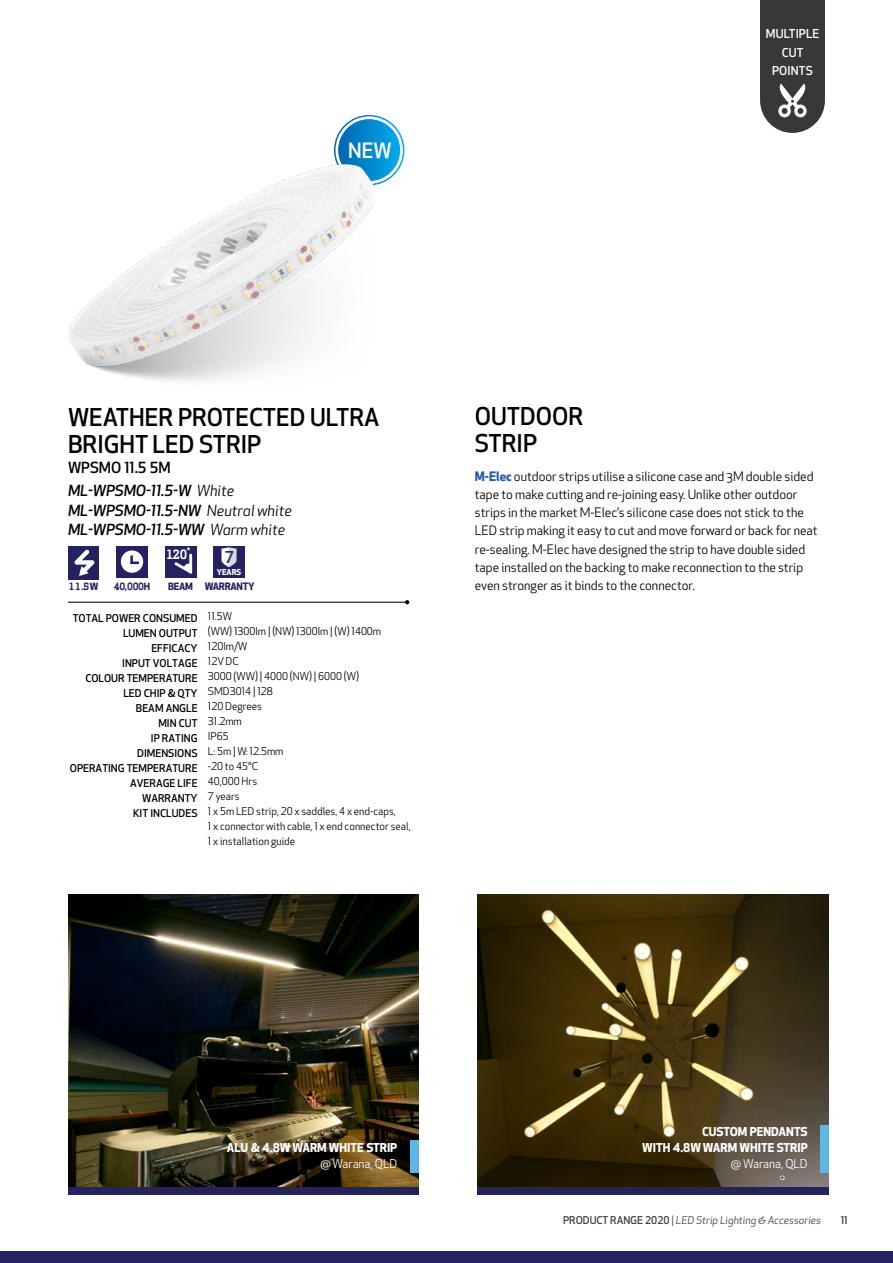
<style>
.page{position:relative;width:893px;height:1263px;background:#fff}
.page>*{position:absolute;margin:0;border:0;box-sizing:border-box;transform-origin:0 0}
.t1{font:500 24px/27px "Apex New";color:#000}
.t2{font:500 20.7px "Apex New";color:#fff}
.t3{font:500 15.9px "Apex New";color:#262262}
.t4{font:italic 500 15px/23.7px "Apex New";color:#000}
.t5{font:12.75px/18px "Apex New";color:#000}
.t6{font:700 12.45px "Apex Serif";color:#fff}
.t7{font:700 12px/15.6px "Apex New";color:#fff;text-align:right}
.t8{font:12px "Apex New";color:#fff}
.t9{font:500 12px/18.8px "Apex New";letter-spacing:.01em;color:#fff;text-align:center}
.t10{font:10.5px/15px "Apex New";color:#000}
.t11{font:500 10.5px/15px "Apex New";color:#000;text-align:right}
.t12{font:italic 10.5px "Apex New";color:#414042}
.t13{font:500 10.5px "Apex New";color:#414042}
.t14{font:700 9.9px "Apex New";letter-spacing:-.025em;color:#262262}
.t15{font:700 9.9px "Apex Serif";color:#262262}
.t16{font:700 9.75px "Apex Serif";color:#262161}
.t17{font:700 7.95px "Apex New";color:#fff}
.s1{font-style:normal}
.s2{font-weight:400}
.s3{font-family:"Apex New"}
.s4{font-weight:700;color:#275ba9}
.s5{font-weight:500;font-style:normal}
</style>
<div class="page">
<div style="left:0;top:1251px;width:893px;height:12px;background:#262262"></div>
<img style="left:68px;top:895px;width:350px;height:292px">
<img style="left:478px;top:894px;width:351px;height:293px">
<div style="left:478px;top:1187px;width:351px;height:8px;background:#262262"></div>
<div style="left:68px;top:1187px;width:350px;height:8px;background:#262262"></div>
<hr style="left:68px;top:602px;width:339px;height:1px;background:#000">
<svg style="left:405px;top:600px;width:4px;height:4px"></svg>
<div style="left:68px;top:546px;width:31px;height:34px;background:#262262"></div>
<svg style="left:74px;top:549px;width:21px;height:27px"></svg>
<div style="left:213px;top:546px;width:32px;height:31px;background:#262262"></div>
<svg style="left:222px;top:547px;width:15px;height:20px"></svg>
<div style="left:116px;top:546px;width:32px;height:31px;background:#262262"></div>
<div style="left:121px;top:550px;width:22px;height:23px;background:#fff;border-radius:50%"></div>
<svg style="left:130px;top:555px;width:9px;height:9px"></svg>
<div style="left:165px;top:546px;width:31px;height:31px;background:#262262"></div>
<svg style="left:174px;top:554px;width:18px;height:20px"></svg>
<div style="left:175px;top:1088px;width:276px;height:136px;background:#000;opacity:.02"></div>
<div style="left:589px;top:1072px;width:273px;height:152px;background:#000;opacity:.02"></div>
<div style="left:410px;top:1140px;width:8px;height:32px;background:#5db6e6"></div>
<div style="left:820px;top:1124px;width:9px;height:48px;background:#5db6e6"></div>
<div style="left:338px;top:119px;width:62px;height:62px;background:linear-gradient(to right,#0366b2,#01a9ea);border-radius:31px"></div>
<div style="left:334px;top:115px;width:70px;height:70px;border:2px solid #fff;border-radius:50%"></div>
<img style="left:68px;top:164px;width:308px;height:218px">
<div style="left:760px;top:0;width:65px;height:98px;background:#383838"></div>
<div style="left:760px;top:68px;width:65px;height:65px;background:#383838;border-radius:50%"></div>
<svg style="left:778px;top:84px;width:29px;height:33px"></svg>
<h2 class="t2" style="left:348px;top:136px;width:45px">NEW</h2>
<p class="t9" style="left:766px;top:24px;width:55px">MULTIPLE<br>CUT<br>POINTS</p>
<h1 class="t1" style="left:68px;top:403px;width:313px">WEATHER PROTECTED ULTRA<br>BRIGHT LED STRIP</h1>
<p class="t4" style="left:68px;top:455px;width:168px"><span class="s1">WPSMO 11.5 5M<br></span>ML-WPSMO-11.5-W <span class="s2">White</span></p>
<p class="t4" style="left:68px;top:500px;width:225px;line-height:19.5px">ML-WPSMO-11.5-NW <span class="s2">Neutral white<br></span>ML-WPSMO-11.5-WW <span class="s2">Warm white</span></p>
<p class="t16" style="left:69px;top:581px;width:31px">11.5<span class="s3">W</span></p>
<p class="t6" style="left:166px;top:546px;width:26px">120<sup>°</sup></p>
<p class="t15" style="left:114px;top:580px;width:38px">40,000<span class="s3">H</span></p>
<p class="t14" style="left:168px;top:580px;width:26px">BEAM</p>
<p class="t3" style="left:225px;top:546px;width:10px">7</p>
<p class="t17" style="left:217px;top:566px;width:26px">YEARS</p>
<p class="t14" style="left:205px;top:579px;width:51px">WARRANTY</p>
<p class="t11" style="left:70px;top:610px;width:129px">TOTAL POWER CONSUMED<br>LUMEN OUTPUT<br>EFFICACY<br>INPUT VOLTAGE<br>COLOUR TEMPERATURE<br>LED CHIP &amp; QTY<br>BEAM ANGLE<br>MIN CUT<br>IP RATING<br>DIMENSIONS<br>OPERATING TEMPERATURE<br>AVERAGE LIFE<br>WARRANTY<br>KIT INCLUDES</p>
<p class="t10" style="left:208px;top:609px;width:204px">11.5W<br>(WW) 1300lm | (NW) 1300lm | (W) 1400m<br>120lm/W<br>12V DC<br>3000 (WW) | 4000 (NW) | 6000 (W)<br>SMD3014 | 128<br>120 Degrees<br>31.2mm<br>IP65<br>L: 5m | W: 12.5mm<br>-20 to 45°C<br>40,000 Hrs<br>7 years<br>1 x 5m LED strip, 20 x saddles, 4 x end-caps,<br>1 x connector with cable, 1 x end connector seal,<br>1 x installation guide</p>
<h1 class="t1" style="left:475px;top:402px;width:110px">OUTDOOR<br>STRIP</h1>
<p class="t5" style="left:475px;top:468px;width:344px"><span class="s4">M-Elec</span> outdoor strips utilise a silicone case and 3M double sided tape to make cutting and re-joining easy. Unlike other outdoor strips in the market M-Elec’s silicone case does not stick to the LED strip making it easy to cut and move forward or back for neat re-sealing. M-Elec have designed the strip to have double sided tape installed on the backing to make reconnection to the strip even stronger as it binds to the connector.</p>
<p class="t7" style="left:227px;top:1139px;width:172px">ALU &amp; 4.8W WARM WHITE STRIP</p>
<p class="t8" style="left:320px;top:1156px;width:78px">@ Warana, QLD</p>
<p class="t7" style="left:642px;top:1124px;width:167px">CUSTOM PENDANTS<br>WITH 4.8W WARM WHITE STRIP</p>
<p class="t8" style="left:731px;top:1156px;width:78px">@ Warana, QLD</p>
<p class="t12" style="left:563px;top:1213px;width:259px"><span class="s5">PRODUCT RANGE 2020</span> <span class="s1">|</span> LED Strip Lighting &amp; Accessories</p>
<p class="t13" style="left:841px;top:1213px;width:9px">11</p>
</div>
